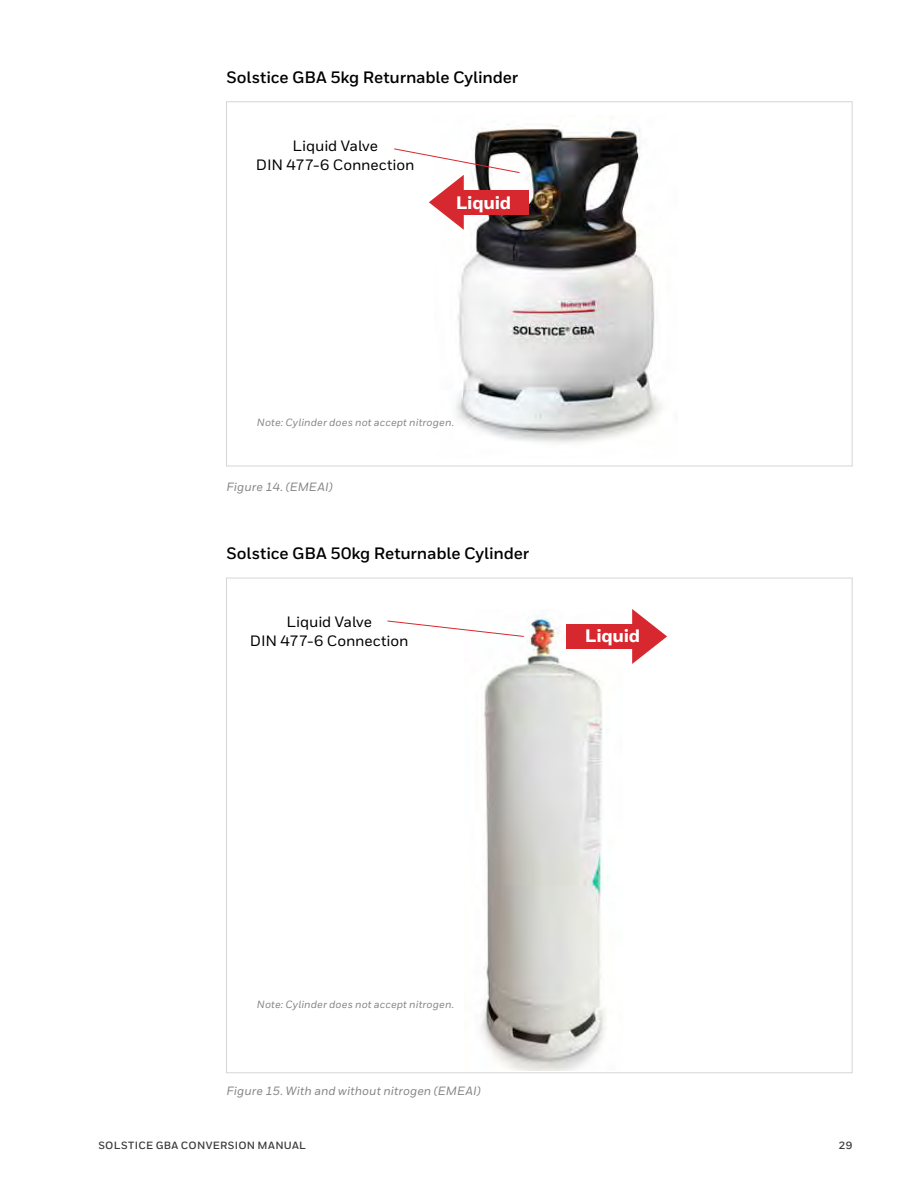
<style>
.page{position:relative;width:918px;height:1188px;background:#fff}
.page>*{position:absolute;margin:0;border:0;box-sizing:border-box;transform-origin:0 0}
.t1{font:800 18px "Honeywell Sans";letter-spacing:-.015em;color:#fff}
.t2{font:700 16.5px "Honeywell Sans";color:#000}
.t3{font:500 15px/19.5px "Honeywell Sans";letter-spacing:-.01em;color:#000;text-align:center}
.t4{font:italic 500 12px "Honeywell Sans";letter-spacing:.005em;color:#848585}
.t5{font:italic 500 10.5px "Honeywell Sans";letter-spacing:.01em;color:#848585}
.t6{font:700 10.5px "Honeywell Sans";letter-spacing:.035em;color:#3a3b3a}
</style>
<div class="page">
<img style="left:456px;top:124px;width:206px;height:319px">
<img style="left:481px;top:616px;width:124px;height:455px">
<div style="left:567px;top:624px;width:82px;height:25px;background:#d7282f"></div>
<svg style="left:632px;top:609px;width:35px;height:55px"></svg>
<div style="left:447px;top:190px;width:82px;height:24px;background:#d7282f"></div>
<svg style="left:394px;top:148px;width:126px;height:82px"></svg>
<svg style="left:387px;top:620px;width:138px;height:17px"></svg>
<h2 class="t2" style="left:226px;top:67px;width:293px">Solstice GBA 5kg Returnable Cylinder</h2>
<h3 class="t3" style="left:256px;top:136px;width:160px">Liquid Valve<br>DIN 477-6 Connection</h3>
<h1 class="t1" style="left:456px;top:192px;width:57px">Liquid</h1>
<p class="t5" style="left:257px;top:416px;width:199px">Note: Cylinder does not accept nitrogen.</p>
<p class="t4" style="left:226px;top:479px;width:108px">Figure 14. (EMEAI)</p>
<h2 class="t2" style="left:226px;top:543px;width:304px">Solstice GBA 50kg Returnable Cylinder</h2>
<h3 class="t3" style="left:250px;top:612px;width:160px">Liquid Valve<br>DIN 477-6 Connection</h3>
<h1 class="t1" style="left:585px;top:625px;width:57px">Liquid</h1>
<p class="t5" style="left:257px;top:998px;width:199px">Note: Cylinder does not accept nitrogen.</p>
<p class="t4" style="left:226px;top:1084px;width:256px">Figure 15. With and without nitrogen (EMEAI)</p>
<p class="t6" style="left:98px;top:1139px;width:209px">Solstice GBA Conversion Manual</p>
<p class="t6" style="left:839px;top:1139px;width:15px">29</p>
</div>
